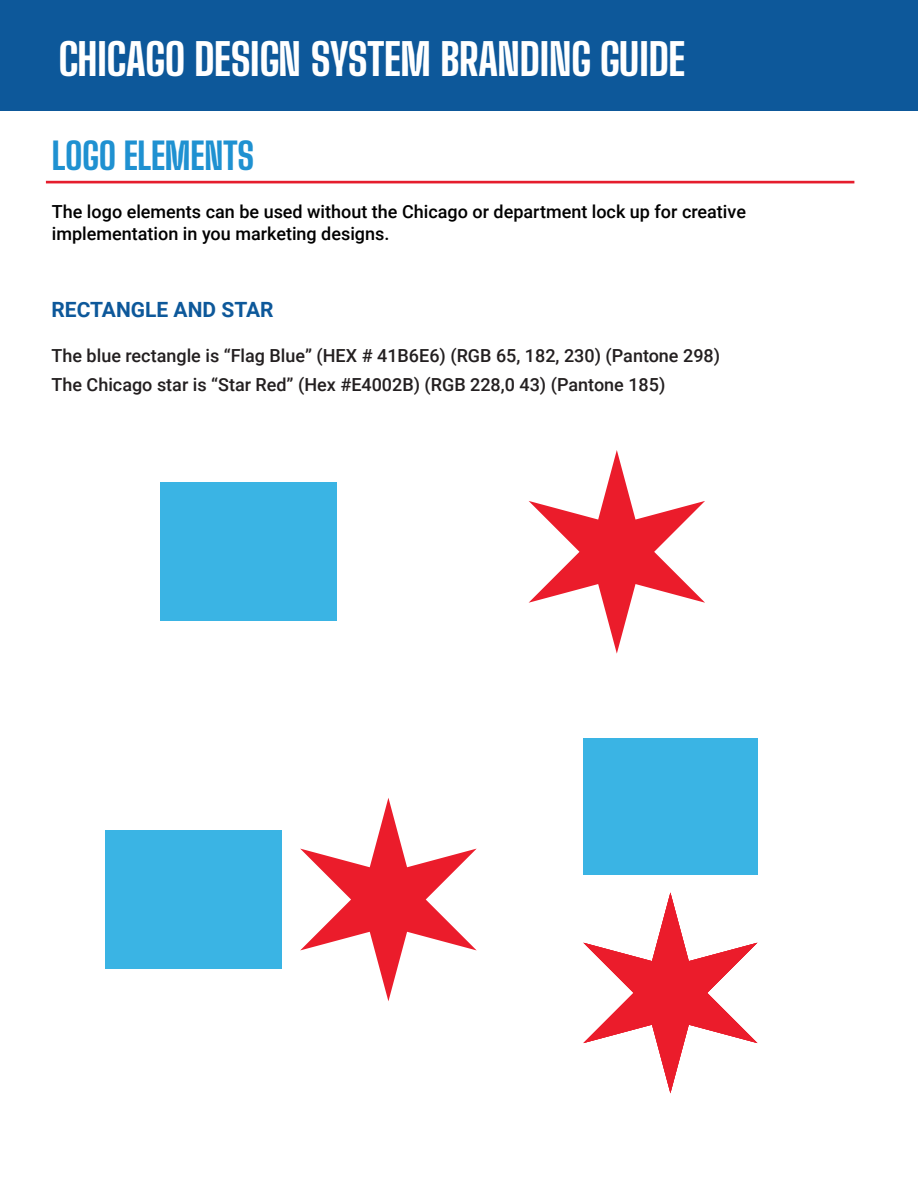
<style>
.page{position:relative;width:918px;height:1188px;background:#fff}
.page>*{position:absolute;margin:0;border:0;box-sizing:border-box;transform-origin:0 0}
.t1{font:800 43.8px "Big Shoulders Display";letter-spacing:-.015em;color:#fff}
.t2{font:800 37.05px "Big Shoulders Display";letter-spacing:-.01em;color:#1f91d1}
.t3{font:700 21px "Roboto";color:#0d589a}
.t4{font:500 18px/29.4px "Roboto";color:#231f20}
.t5{font:500 18px/21.6px "Roboto";color:#000}
</style>
<div class="page">
<hr style="left:46px;top:181px;width:808px;height:2px;background:#e51d2d">
<svg style="left:300px;top:798px;width:177px;height:203px"></svg>
<svg style="left:529px;top:450px;width:176px;height:204px"></svg>
<div style="left:105px;top:830px;width:177px;height:139px;background:#3ab4e4"></div>
<div style="left:161px;top:483px;width:176px;height:138px;background:#3ab4e4"></div>
<svg style="left:583px;top:892px;width:174px;height:201px"></svg>
<div style="left:583px;top:738px;width:174px;height:136px;background:#3ab4e4"></div>
<div style="left:0;top:0;width:918px;height:110px;background:#0d589a"></div>
<h1 class="t1" style="left:58px;top:29px;width:628px">CHICAGO DESIGN SYSTEM BRANDING GUIDE</h1>
<h2 class="t2" style="left:52px;top:130px;width:204px">LOGO ELEMENTS</h2>
<p class="t5" style="left:52px;top:200px;width:696px">The logo elements can be used without the Chicago or department lock up for creative implementation in you marketing designs.</p>
<p class="t3" style="left:52px;top:295px;width:224px">RECTANGLE AND STAR</p>
<p class="t4" style="left:52px;top:340px;width:670px">The blue rectangle is “Flag Blue” (HEX # 41B6E6) (RGB 65, 182, 230) (Pantone 298)<br>The Chicago star is “Star Red” (Hex #E4002B) (RGB 228,0 43) (Pantone 185)</p>
</div>
